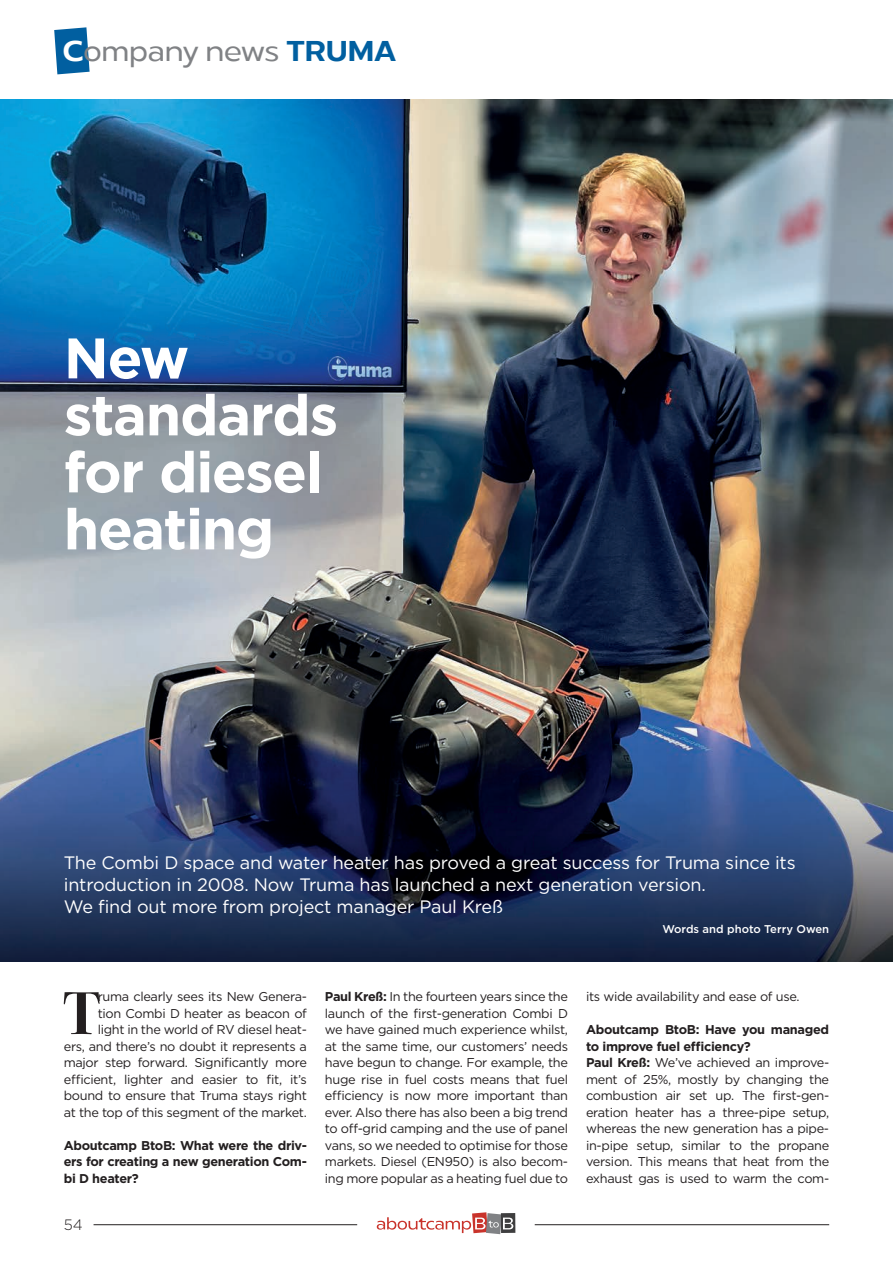
<style>
.page{position:relative;width:893px;height:1263px;background:#fff}
.page>*{position:absolute;margin:0;border:0;box-sizing:border-box;transform-origin:0 0}
.t1{font:700 60.45px "Bodoni Svty Two ITCTT";color:#231f20}
.t2{font:700 57px "Gotham";letter-spacing:-.025em;color:#fff}
.t3{font:28.5px "Radiate Sans";letter-spacing:-.005em;color:#808285}
.t4{font:18px/21.6px "Gotham";letter-spacing:-.01em;color:#fff}
.t5{font:300 15px "Gotham";color:#231f20}
.t6{font:12.75px/16.5px "Gotham";letter-spacing:-.025em;color:#231f20;text-align:justify}
.t7{font:700 12.75px/16.5px "Gotham";letter-spacing:-.025em;color:#231f20;text-align:justify}
.t8{font:500 11.25px "Gotham";color:#fff}
.s1{font-weight:600;color:#fff}
.s2{font-weight:600;color:#015fa0}
.s3{font-weight:700}
</style>
<div class="page">
<svg style="left:513px;top:1213px;width:2px;height:20px"></svg>
<svg style="left:377px;top:1212px;width:136px;height:22px"></svg>
<hr style="left:94px;top:1224px;width:263px;height:1px;background:#231f20">
<hr style="left:535px;top:1224px;width:294px;height:1px;background:#231f20">
<img style="left:0;top:100px;width:893px;height:861px">
<svg style="left:54px;top:27px;width:36px;height:47px;background:#2777ae"></svg>
<p class="t3" style="left:63px;top:31px;width:335px"><span class="s1">C</span>ompany news <span class="s2">TRUMA</span></p>
<p class="t2" style="left:64px;top:320px;width:127px">New</p>
<p class="t2" style="left:64px;top:377px;width:276px">standards</p>
<p class="t2" style="left:64px;top:434px;width:260px">for diesel</p>
<p class="t2" style="left:64px;top:491px;width:212px">heating</p>
<p class="t4" style="left:64px;top:852px;width:733px">The Combi D space and water heater has proved a great success for Truma since its introduction in 2008. Now Truma has launched a next generation version.</p>
<p class="t4" style="left:64px;top:895px;width:441px">We find out more from project manager Paul Kreß</p>
<p class="t8" style="left:662px;top:922px;width:168px">Words and photo Terry Owen</p>
<p class="t6" style="left:64px;top:988px;width:245px;text-align:right">ruma clearly sees its New Genera-<br>tion Combi D heater as beacon of<br>light in the world of RV diesel heat-<br>ers, and there’s no doubt it represents a major step forward. Significantly more efficient, lighter and easier to fit, it’s bound to ensure that Truma stays right at the top of this segment of the market.</p>
<p class="t7" style="left:64px;top:1137px;width:245px">Aboutcamp BtoB: What were the driv&shy;ers for creating a new generation Com&shy;bi D heater?</p>
<p class="t1" style="left:64px;top:963px;width:37px">T</p>
<p class="t5" style="left:64px;top:1215px;width:21px">54</p>
<p class="t6" style="left:325px;top:988px;width:245px"><span class="s3">Paul Kreß:</span> In the fourteen years since the launch of the first-generation Combi D we have gained much experience whilst, at the same time, our customers’ needs have begun to change. For example, the huge rise in fuel costs means that fuel efficiency is now more important than ever. Also there has also been a big trend to off-grid camping and the use of panel vans, so we needed to optimise for those markets. Diesel (EN950) is also becom&shy;ing more popular as a heating fuel due to</p>
<p class="t6" style="left:586px;top:988px;width:215px">its wide availability and ease of use.</p>
<p class="t7" style="left:586px;top:1021px;width:245px">Aboutcamp BtoB: Have you managed to improve fuel efficiency?</p>
<p class="t6" style="left:586px;top:1054px;width:245px"><span class="s3">Paul Kreß:</span> We’ve achieved an improve&shy;ment of 25%, mostly by changing the combustion air set up. The first-gen&shy;eration heater has a three-pipe setup, whereas the new generation has a pipe&shy;in-pipe setup, similar to the propane version. This means that heat from the exhaust gas is used to warm the com-</p>
</div>
